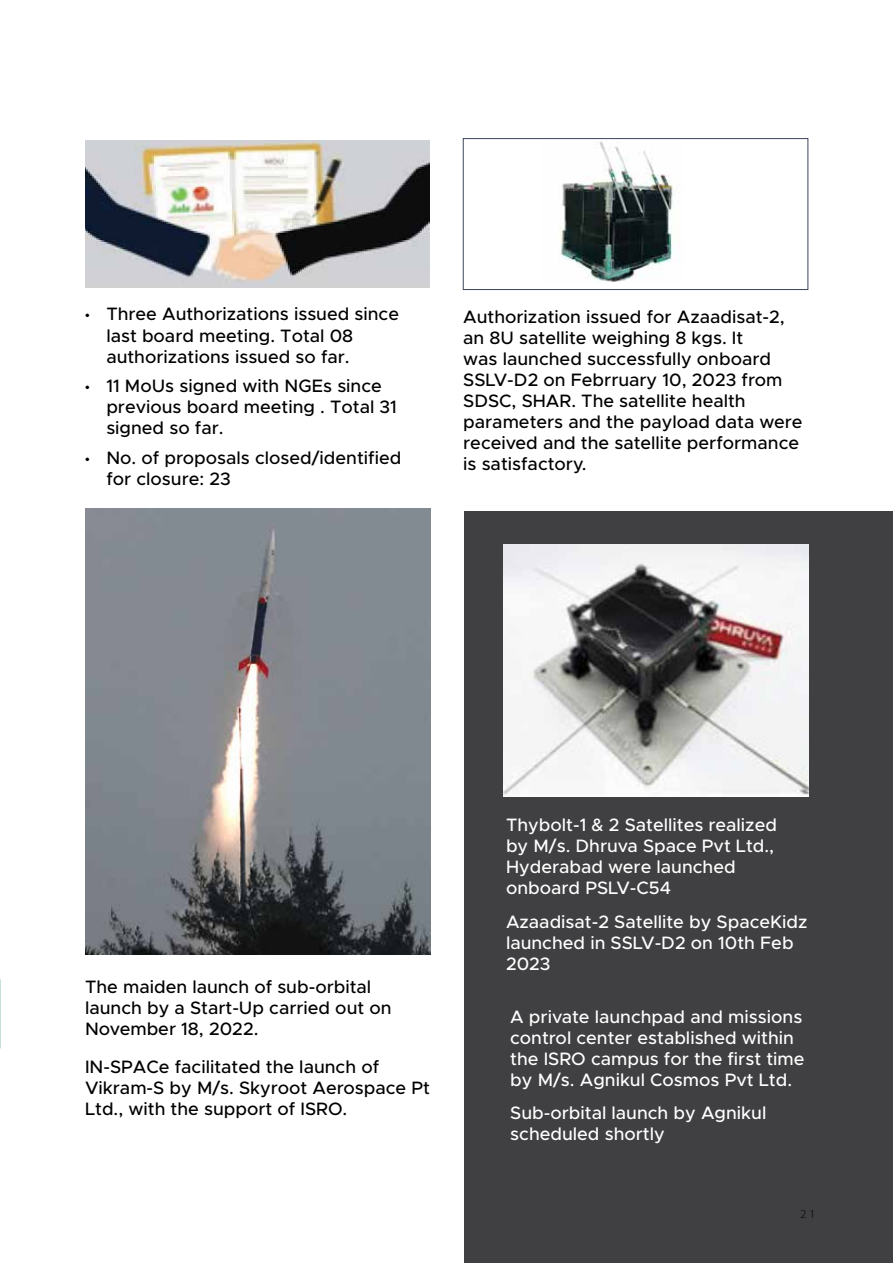
<style>
.page{position:relative;width:893px;height:1263px;background:#fff}
.page>*{position:absolute;margin:0;border:0;box-sizing:border-box;transform-origin:0 0}
.t1{font:500 18px/21px "Metropolis";color:#000}
.t2{font:500 18px/21px "Metropolis";color:#fff}
.t3{font:300 12px "Myriad Pro";color:#000}
.s1{font-family:"Myriad Pro";font-weight:400;font-stretch:condensed}
</style>
<div class="page">
<div style="left:464px;top:511px;width:429px;height:752px;background:#404042"></div>
<img style="left:85px;top:140px;width:345px;height:147px">
<img style="left:559px;top:141px;width:116px;height:141px">
<div style="left:463px;top:138px;width:345px;height:152px;border:1px solid #3b4559"></div>
<img style="left:504px;top:545px;width:304px;height:252px">
<svg style="left:0;top:979px;width:1px;height:70px"></svg>
<img style="left:85px;top:508px;width:345px;height:447px">
<p class="t1" style="left:106px;top:304px;width:294px;text-indent:-21px"><span class="s1">•</span> Three Authorizations issued since last board meeting. Total 08 authorizations issued so far.</p>
<p class="t1" style="left:106px;top:375px;width:292px;text-indent:-21px"><span class="s1">•</span> 11 MoUs signed with NGEs since previous board meeting . Total 31 signed so far.</p>
<p class="t1" style="left:106px;top:447px;width:296px;text-indent:-21px"><span class="s1">•</span> No. of proposals closed/identified for closure: 23</p>
<p class="t1" style="left:463px;top:306px;width:341px">Authorization issued for Azaadisat-2, an 8U satellite weighing 8 kgs. It<br>was launched successfully onboard SSLV-D2 on Febrruary 10, 2023 from SDSC, SHAR. The satellite health parameters and the payload data were received and the satellite performance is satisfactory.</p>
<p class="t1" style="left:85px;top:976px;width:308px">The maiden launch of sub-orbital launch by a Start-Up carried out on<br>November 18, 2022.</p>
<p class="t1" style="left:85px;top:1056px;width:346px">IN-SPACe facilitated the launch of<br>Vikram-S by M/s. Skyroot Aerospace Pt<br>Ltd., with the support of ISRO.</p>
<p class="t2" style="left:506px;top:814px;width:272px">Thybolt-1 &amp; 2 Satellites realized by M/s. Dhruva Space Pvt Ltd.,<br>Hyderabad were launched onboard PSLV-C54</p>
<p class="t2" style="left:506px;top:911px;width:303px">Azaadisat-2 Satellite by SpaceKidz launched in SSLV-D2 on 10th Feb<br>2023</p>
<p class="t2" style="left:510px;top:1006px;width:296px">A private launchpad and missions control center established within the ISRO campus for the first time by M/s. Agnikul Cosmos Pvt Ltd.</p>
<p class="t2" style="left:510px;top:1103px;width:258px">Sub-orbital launch by Agnikul scheduled shortly</p>
<p class="t3" style="left:800px;top:1207px;width:17px">2 1</p>
</div>
